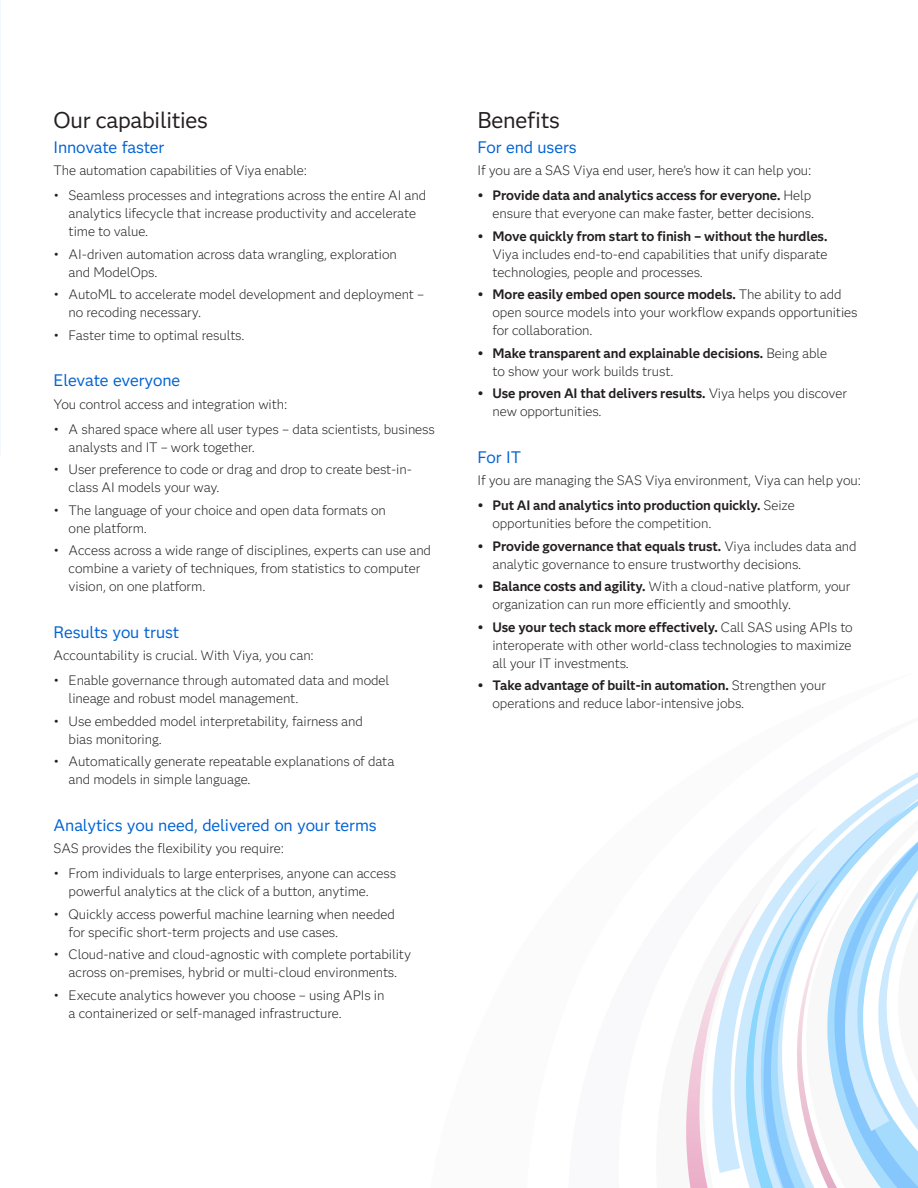
<style>
.page{position:relative;width:918px;height:1188px;background:#fff}
.page>*{position:absolute;margin:0;border:0;box-sizing:border-box;transform-origin:0 0}
.Subhead-1{font:22.5px "Anova";letter-spacing:-.01em;color:#231f20}
.Subhead-2{font:16.5px "Anova";letter-spacing:-.005em;color:#0063d4}
.Body_before_bullet{font:300 13.5px/18px "Anova";letter-spacing:-.005em;color:#231f20}
.t1{font:700 13.5px/18px "Anova";letter-spacing:-.005em;color:#231f20}
.s1{font-weight:700}
.s2{font-weight:300}
</style>
<div class="page">
<svg style="left:861px;top:772px;width:57px;height:416px"></svg>
<svg style="left:765px;top:808px;width:142px;height:380px"></svg>
<img style="left:765px;top:883px;width:8px;height:22px">
<img style="left:686px;top:899px;width:79px;height:289px">
<h2 class="Subhead-1" style="left:54px;top:104px;width:156px">Our capabilities</h2>
<h3 class="Subhead-2" style="left:54px;top:135px;width:112px">Innovate faster</h3>
<p class="Body_before_bullet" style="left:54px;top:161px;width:255px">The automation capabilities of Viya enable:</p>
<p class="Body_before_bullet" style="left:69px;top:186px;width:359px;text-indent:-15px">• Seamless processes and integrations across the entire AI and analytics lifecycle that increase productivity and accelerate time to value.</p>
<p class="Body_before_bullet" style="left:69px;top:244px;width:330px;text-indent:-15px">• AI-driven automation across data wrangling, exploration and ModelOps.</p>
<p class="Body_before_bullet" style="left:69px;top:285px;width:357px;text-indent:-15px">• AutoML to accelerate model development and deployment – no recoding necessary.</p>
<p class="Body_before_bullet" style="left:54px;top:325px;width:192px">• Faster time to optimal results.</p>
<h3 class="Subhead-2" style="left:54px;top:369px;width:128px">Elevate everyone</h3>
<p class="Body_before_bullet" style="left:54px;top:395px;width:235px">You control access and integration with:</p>
<p class="Body_before_bullet" style="left:69px;top:419px;width:368px;text-indent:-15px">• A shared space where all user types – data scientists, business analysts and IT – work together.</p>
<p class="Body_before_bullet" style="left:69px;top:460px;width:345px;text-indent:-15px">• User preference to code or drag and drop to create best-in&shy;class AI models your way.</p>
<p class="Body_before_bullet" style="left:69px;top:500px;width:319px;text-indent:-15px">• The language of your choice and open data formats on one platform.</p>
<p class="Body_before_bullet" style="left:69px;top:541px;width:364px;text-indent:-15px">• Access across a wide range of disciplines, experts can use and combine a variety of techniques, from statistics to computer vision, on one platform.</p>
<h3 class="Subhead-2" style="left:54px;top:620px;width:127px">Results you trust</h3>
<p class="Body_before_bullet" style="left:54px;top:646px;width:262px">Accountability is crucial. With Viya, you can:</p>
<p class="Body_before_bullet" style="left:69px;top:671px;width:322px;text-indent:-15px">• Enable governance through automated data and model lineage and robust model management.</p>
<p class="Body_before_bullet" style="left:69px;top:711px;width:296px;text-indent:-15px">• Use embedded model interpretability, fairness and bias monitoring.</p>
<p class="Body_before_bullet" style="left:69px;top:752px;width:327px;text-indent:-15px">• Automatically generate repeatable explanations of data and models in simple language.</p>
<h3 class="Subhead-2" style="left:54px;top:813px;width:325px">Analytics you need, delivered on your terms</h3>
<p class="Body_before_bullet" style="left:54px;top:839px;width:232px">SAS provides the flexibility you require:</p>
<p class="Body_before_bullet" style="left:69px;top:864px;width:329px;text-indent:-15px">• From individuals to large enterprises, anyone can access powerful analytics at the click of a button, anytime.</p>
<p class="Body_before_bullet" style="left:69px;top:904px;width:328px;text-indent:-15px">• Quickly access powerful machine learning when needed for specific short-term projects and use cases.</p>
<p class="Body_before_bullet" style="left:54px;top:945px;width:359px;text-align:center">• Cloud-native and cloud-agnostic with complete portability across on-premises, hybrid or multi-cloud environments.</p>
<p class="Body_before_bullet" style="left:69px;top:985px;width:317px;text-indent:-15px">• Execute analytics however you choose – using APIs in a containerized or self-managed infrastructure.</p>
<h2 class="Subhead-1" style="left:477px;top:104px;width:84px">Benefits</h2>
<h3 class="Subhead-2" style="left:477px;top:135px;width:101px">For end users</h3>
<p class="Body_before_bullet" style="left:477px;top:161px;width:336px">If you are a SAS Viya end user, here’s how it can help you:</p>
<p class="Body_before_bullet" style="left:477px;top:186px;width:338px;text-align:right"><span class="s1">• Provide data and analytics access for everyone.</span> Help ensure that everyone can make faster, better decisions.</p>
<p class="Body_before_bullet" style="left:492px;top:226px;width:337px;text-align:justify;text-indent:-15px"><span class="s1">• Move quickly from start to finish – without the hurdles.<br></span>Viya includes end-to-end capabilities that unify disparate technologies, people and processes.</p>
<p class="Body_before_bullet" style="left:492px;top:285px;width:367px;text-indent:-15px"><span class="s1">• More easily embed open source models.</span> The ability to add open source models into your workflow expands opportunities for collaboration.</p>
<p class="t1" style="left:492px;top:343px;width:336px;text-indent:-15px">• Make transparent and explainable decisions. <span class="s2">Being able to show your work builds trust.</span></p>
<p class="Body_before_bullet" style="left:492px;top:384px;width:356px;text-indent:-15px"><span class="s1">• Use proven AI that delivers results.</span> Viya helps you discover new opportunities.</p>
<h3 class="Subhead-2" style="left:477px;top:445px;width:45px">For IT</h3>
<p class="Body_before_bullet" style="left:477px;top:471px;width:385px">If you are managing the SAS Viya environment, Viya can help you:</p>
<p class="t1" style="left:492px;top:496px;width:304px;text-indent:-15px">• Put AI and analytics into production quickly. <span class="s2">Seize opportunities before the competition.</span></p>
<p class="Body_before_bullet" style="left:492px;top:536px;width:366px;text-indent:-15px"><span class="s1">• Provide governance that equals trust.</span> Viya includes data and analytic governance to ensure trustworthy decisions.</p>
<p class="Body_before_bullet" style="left:492px;top:577px;width:360px;text-indent:-15px"><span class="s1">• Balance costs and agility.</span> With a cloud-native platform, your organization can run more efficiently and smoothly.</p>
<p class="Body_before_bullet" style="left:492px;top:617px;width:362px;text-align:justify;text-indent:-15px"><span class="s1">• Use your tech stack more effectively.</span> Call SAS using APIs to interoperate with other world-class technologies to maximize all your IT investments.</p>
<p class="Body_before_bullet" style="left:492px;top:676px;width:335px;text-indent:-15px"><span class="s1">• Take advantage of built-in automation.</span> Strengthen your operations and reduce labor-intensive jobs.</p>
</div>
